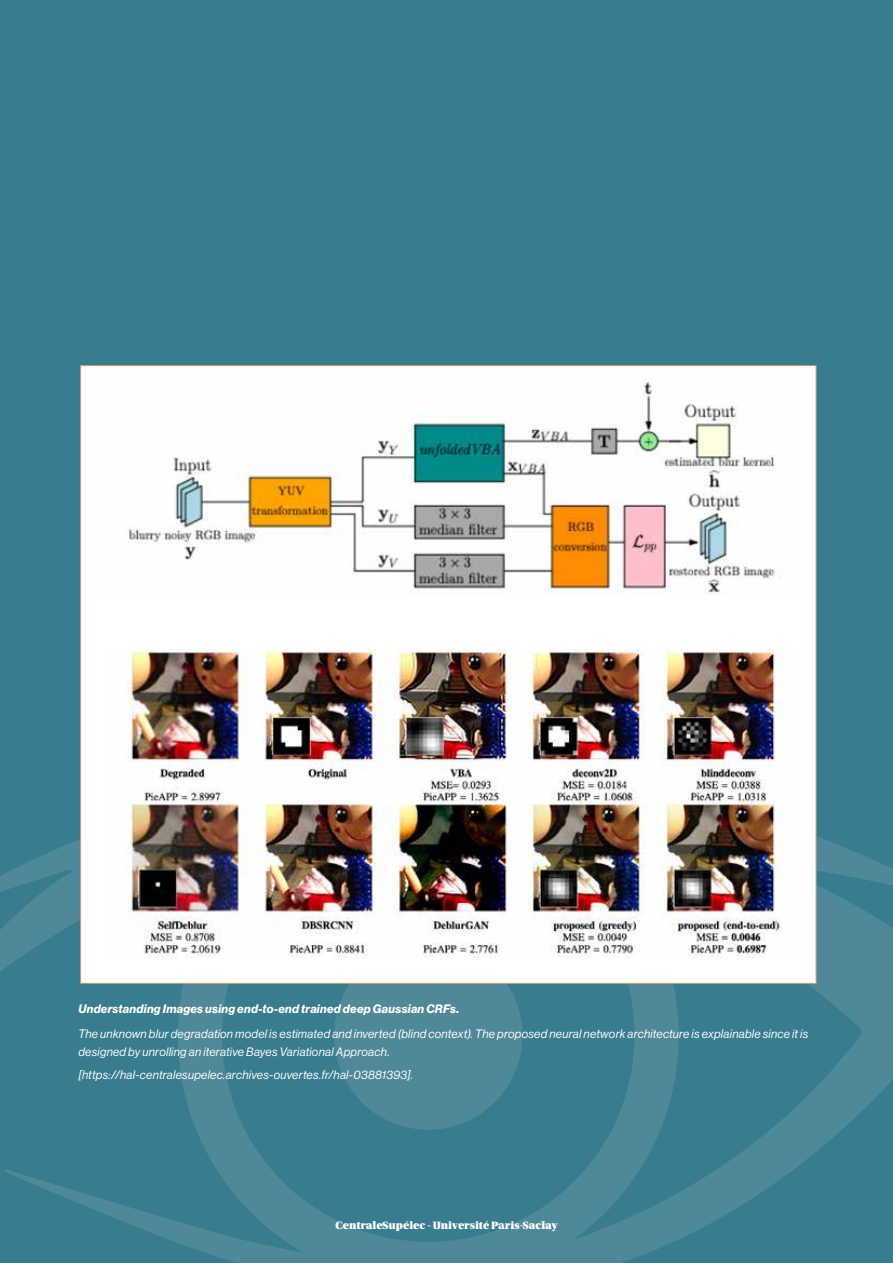
<style>
.page{position:relative;width:893px;height:1263px;background:#377c8f}
.page>*{position:absolute;margin:0;border:0;box-sizing:border-box;transform-origin:0 0}
.t1{font:12px/18px "N Haas Grotesk DS Pro 56 It";letter-spacing:.02em;color:#fff}
.t2{font:12px "N Haas Grotesk DS Pro 76 Bd It";letter-spacing:.025em;color:#fff}
.t3{font:11.25px "Utopia Std Black Headline";color:#fff}
</style>
<div class="page">
<svg style="left:0;top:764px;width:893px;height:499px"></svg>
<div style="left:334px;top:941px;width:188px;height:189px;background:#4f8898;border-radius:50%"></div>
<div style="left:80px;top:365px;width:736px;height:619px;background:#fff;border:1px solid #c59f65"></div>
<img style="left:124px;top:382px;width:651px;height:212px">
<img style="left:126px;top:649px;width:657px;height:308px">
<p class="t2" style="left:78px;top:1002px;width:382px">Understanding Images using end-to-end trained deep Gaussian CRFs.</p>
<p class="t1" style="left:78px;top:1025px;width:731px">The unknown blur degradation model is estimated and inverted (blind context). The proposed neural network architecture is explainable since it is designed by unrolling an iterative Bayes Variational Approach.</p>
<p class="t1" style="left:78px;top:1065px;width:336px">[https://hal-centralesupelec.archives-ouvertes.fr/hal-03881393].</p>
<p class="t3" style="left:336px;top:1219px;width:223px">CentraleSupélec - Université Paris-Saclay</p>
</div>
